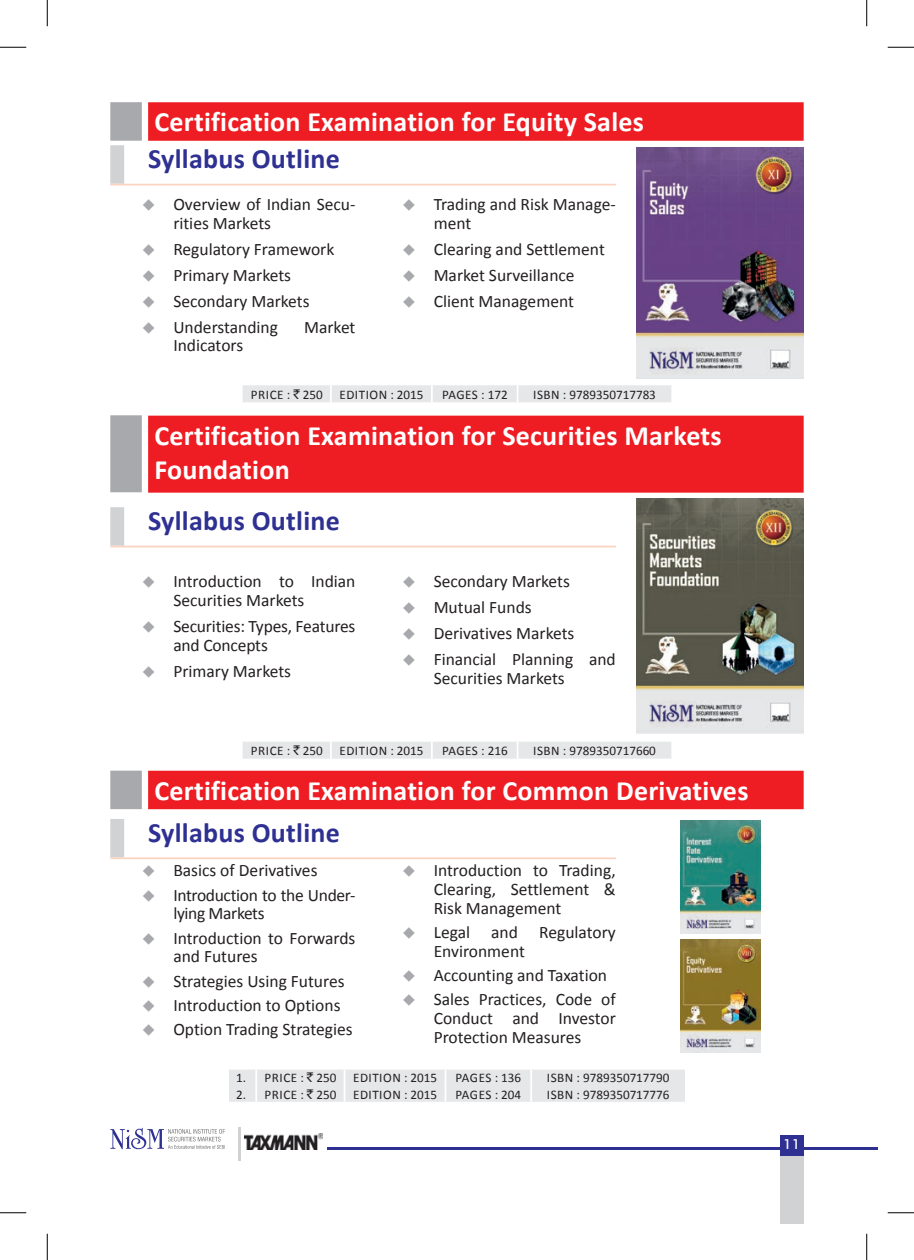
<style>
.page{position:relative;width:914px;height:1260px;background:#fff}
.page>*{position:absolute;margin:0;border:0;box-sizing:border-box;transform-origin:0 0}
.t1{font:700 28px/33.6px "Calibri";letter-spacing:.01em;color:#fff}
.t2{font:700 28px "Calibri";letter-spacing:.01em;color:#2e3092}
.t3{font:17.5px/18.9px "Calibri";color:#231f20}
.t4{font:17.5px/18.9px "Calibri";letter-spacing:-.02em;color:#231f20}
.t5{font:500 14px "Futura BT";color:#fff}
.t6{font:13.12px "Calibri";color:#231f20}
.t7{font:13.12px "Calibri";letter-spacing:.04em;color:#231f20}
.s1{color:#a8a9ad}
.s2{font-family:"Rupee Foradian"}
</style>
<div class="page">
<hr style="left:327px;top:1147px;width:550px;height:3px;background:#2e3092">
<div style="left:779px;top:1135px;width:24px;height:88px;background:#d1d2d4"></div>
<hr style="left:238px;top:1128px;width:2px;height:33px;background:#d1d2d4">
<div style="left:779px;top:1135px;width:24px;height:20px;background:#2e3092"></div>
<svg style="left:110px;top:1128px;width:115px;height:21px"></svg>
<img style="left:245px;top:1134px;width:77px;height:16px">
<div style="left:110px;top:102px;width:32px;height:39px;background:#a8a9ad"></div>
<div style="left:148px;top:102px;width:655px;height:39px;background:#ee1d23"></div>
<div style="left:110px;top:145px;width:14px;height:39px;background:#d1d2d4"></div>
<hr style="left:110px;top:184px;width:506px;height:1px;background:#fcd2c0">
<div style="left:243px;top:385px;width:428px;height:17px;background:#e6e7e9"></div>
<img style="left:637px;top:147px;width:166px;height:232px">
<div style="left:110px;top:415px;width:32px;height:77px;background:#a8a9ad"></div>
<div style="left:148px;top:416px;width:655px;height:77px;background:#ee1d23"></div>
<div style="left:110px;top:507px;width:14px;height:39px;background:#d1d2d4"></div>
<hr style="left:110px;top:546px;width:506px;height:1px;background:#fcd2c0">
<div style="left:243px;top:742px;width:428px;height:17px;background:#e6e7e9"></div>
<img style="left:637px;top:498px;width:166px;height:235px">
<div style="left:110px;top:771px;width:32px;height:38px;background:#a8a9ad"></div>
<div style="left:148px;top:771px;width:655px;height:38px;background:#ee1d23"></div>
<div style="left:110px;top:819px;width:14px;height:38px;background:#d1d2d4"></div>
<hr style="left:110px;top:857px;width:506px;height:2px;background:#fcd2c0">
<img style="left:680px;top:821px;width:80px;height:113px">
<img style="left:680px;top:940px;width:80px;height:113px">
<div style="left:229px;top:1070px;width:456px;height:32px;background:#e6e7e9"></div>
<svg style="left:0;top:47px;width:26px;height:1px"></svg>
<svg style="left:887px;top:47px;width:27px;height:1px"></svg>
<svg style="left:0;top:1212px;width:26px;height:1px"></svg>
<svg style="left:887px;top:1212px;width:27px;height:1px"></svg>
<svg style="left:47px;top:0;width:1px;height:26px"></svg>
<svg style="left:47px;top:1234px;width:1px;height:26px"></svg>
<svg style="left:866px;top:0;width:1px;height:26px"></svg>
<svg style="left:866px;top:1234px;width:1px;height:26px"></svg>
<h1 class="t1" style="left:154px;top:105px;width:491px">Certification Examination for Equity Sales</h1>
<h1 class="t2" style="left:148px;top:141px;width:193px">Syllabus Outline</h1>
<p class="t3" style="left:173px;top:195px;width:184px;text-indent:-32px"><span class="s1">◆</span> Overview of Indian Secu&shy;rities Markets</p>
<p class="t3" style="left:142px;top:240px;width:194px"><span class="s1">◆</span> Regulatory Framework</p>
<p class="t3" style="left:142px;top:266px;width:151px"><span class="s1">◆</span> Primary Markets</p>
<p class="t3" style="left:142px;top:291px;width:169px"><span class="s1">◆</span> Secondary Markets</p>
<p class="t3" style="left:142px;top:317px;width:138px"><span class="s1">◆</span> Understanding</p>
<p class="t3" style="left:304px;top:317px;width:53px">Market</p>
<p class="t3" style="left:173px;top:336px;width:71px">Indicators</p>
<p class="t3" style="left:433px;top:195px;width:184px;text-indent:-32px"><span class="s1">◆</span> Trading and Risk Manage&shy;ment</p>
<p class="t3" style="left:402px;top:240px;width:204px"><span class="s1">◆</span> Clearing and Settlement</p>
<p class="t3" style="left:402px;top:266px;width:174px"><span class="s1">◆</span> Market Surveillance</p>
<p class="t3" style="left:402px;top:291px;width:173px"><span class="s1">◆</span> Client Management</p>
<p class="t7" style="left:251px;top:386px;width:73px">PRICE : <span class="s2">`</span> 250</p>
<p class="t7" style="left:339px;top:386px;width:86px">eDITION : 2015</p>
<p class="t6" style="left:442px;top:386px;width:67px">pAGES : 172</p>
<p class="t6" style="left:533px;top:386px;width:124px">ISBN : 9789350717783</p>
<h1 class="t1" style="left:154px;top:419px;width:568px">Certification Examination for Securities Markets<br>Foundation</h1>
<h1 class="t2" style="left:148px;top:503px;width:193px">Syllabus Outline</h1>
<p class="t3" style="left:173px;top:572px;width:184px;text-indent:-32px"><span class="s1">◆</span> Introduction to Indian<br>Securities Markets</p>
<p class="t3" style="left:173px;top:617px;width:184px;text-indent:-32px"><span class="s1">◆</span> Securities: Types, Features and Concepts</p>
<p class="t3" style="left:142px;top:661px;width:151px"><span class="s1">◆</span> Primary Markets</p>
<p class="t3" style="left:402px;top:572px;width:169px"><span class="s1">◆</span> Secondary Markets</p>
<p class="t3" style="left:402px;top:598px;width:131px"><span class="s1">◆</span> Mutual Funds</p>
<p class="t3" style="left:402px;top:624px;width:174px"><span class="s1">◆</span> Derivatives Markets</p>
<p class="t3" style="left:433px;top:649px;width:184px;text-indent:-32px"><span class="s1">◆</span> Financial Planning and<br>Securities Markets</p>
<p class="t7" style="left:251px;top:742px;width:73px">PRICE : <span class="s2">`</span> 250</p>
<p class="t7" style="left:339px;top:742px;width:86px">eDITION : 2015</p>
<p class="t6" style="left:442px;top:742px;width:67px">pAGES : 216</p>
<p class="t6" style="left:533px;top:742px;width:124px">ISBN : 9789350717660</p>
<h1 class="t1" style="left:154px;top:774px;width:595px">Certification Examination for Common Derivatives</h1>
<h1 class="t2" style="left:148px;top:815px;width:193px">Syllabus Outline</h1>
<p class="t3" style="left:142px;top:861px;width:177px"><span class="s1">◆</span> Basics of Derivatives</p>
<p class="t4" style="left:173px;top:885px;width:184px;text-indent:-32px"><span class="s1">◆</span> Introduction to the Under&shy;lying Markets</p>
<p class="t3" style="left:173px;top:928px;width:184px;text-indent:-32px"><span class="s1">◆</span> Introduction to Forwards and Futures</p>
<p class="t3" style="left:142px;top:971px;width:204px"><span class="s1">◆</span> Strategies Using Futures</p>
<p class="t3" style="left:142px;top:995px;width:200px"><span class="s1">◆</span> Introduction to Options</p>
<p class="t3" style="left:142px;top:1020px;width:212px"><span class="s1">◆</span> Option Trading Strategies</p>
<p class="t3" style="left:433px;top:861px;width:184px;text-align:justify;text-indent:-32px"><span class="s1">◆</span> Introduction to Trading, Clearing, Settlement &amp; Risk Management</p>
<p class="t3" style="left:433px;top:923px;width:184px;text-indent:-32px"><span class="s1">◆</span> Legal and Regulatory<br>Environment</p>
<p class="t3" style="left:402px;top:966px;width:206px"><span class="s1">◆</span> Accounting and Taxation</p>
<p class="t3" style="left:433px;top:990px;width:184px;text-align:justify;text-indent:-32px"><span class="s1">◆</span> Sales Practices, Code of Conduct and Investor Protection Measures</p>
<p class="t7" style="left:236px;top:1070px;width:102px">1. PRICE : <span class="s2">`</span> 250</p>
<p class="t7" style="left:353px;top:1069px;width:86px">eDITION : 2015</p>
<p class="t6" style="left:455px;top:1069px;width:67px">pAGES : 136</p>
<p class="t6" style="left:547px;top:1069px;width:124px">ISBN : 9789350717790</p>
<p class="t7" style="left:236px;top:1087px;width:102px">2. PRICE : <span class="s2">`</span> 250</p>
<p class="t7" style="left:353px;top:1086px;width:86px">eDITION : 2015</p>
<p class="t6" style="left:455px;top:1086px;width:67px">pAGES : 204</p>
<p class="t6" style="left:547px;top:1086px;width:124px">ISBN : 9789350717776</p>
<p class="t5" style="left:783px;top:1136px;width:18px">11</p>
</div>
